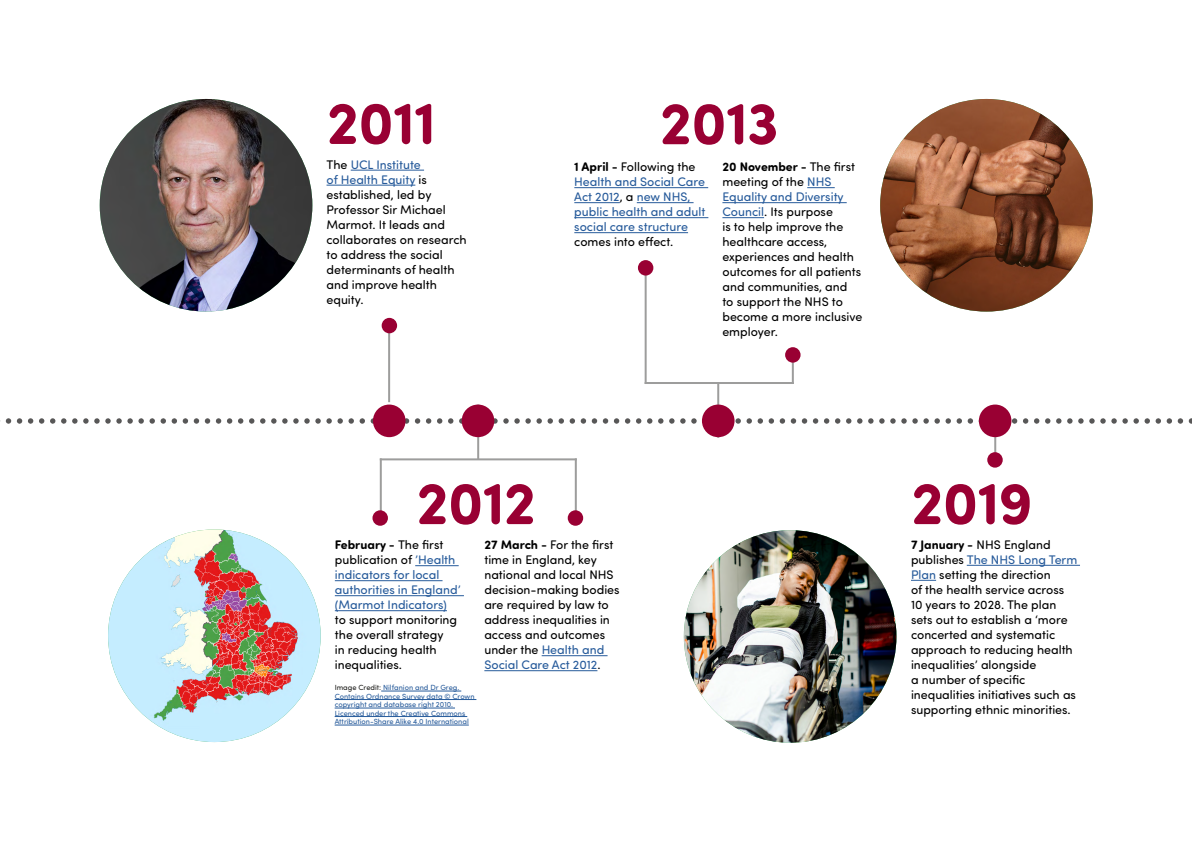
<style>
.page{position:relative;width:1192px;height:842px;background:#fff}
.page>*{position:absolute;margin:0;border:0;box-sizing:border-box;transform-origin:0 0}
.t1{font:700 60px "Sofia Pro Soft";letter-spacing:-.02em;color:#903}
.t2{font:12.5px/15px "Sofia Pro Soft";color:#000}
.t3{font:12.5px/15px "Sofia Pro Soft";color:#275b9b}
.t4{font:7.5px/8.5px "Sofia Pro Soft";color:#275b9b}
.s1{color:#275b9b}
.s2{font-weight:700;color:#000}
.s3{color:#000}
.s4{font-weight:700}
.s5{color:#1e1e1c}
</style>
<div class="page">
<svg style="left:0;top:418px;width:1192px;height:6px"></svg>
<hr style="left:415px;top:565px;width:44px;height:1px;background:#275b9b">
<hr style="left:335px;top:580px;width:108px;height:1px;background:#275b9b">
<hr style="left:335px;top:595px;width:129px;height:1px;background:#275b9b">
<hr style="left:335px;top:610px;width:112px;height:1px;background:#275b9b">
<hr style="left:351px;top:170px;width:73px;height:1px;background:#275b9b">
<hr style="left:327px;top:185px;width:88px;height:1px;background:#275b9b">
<hr style="left:542px;top:655px;width:66px;height:1px;background:#275b9b">
<hr style="left:484px;top:670px;width:113px;height:1px;background:#275b9b">
<img style="left:100px;top:99px;width:212px;height:213px;border-radius:106px">
<img style="left:880px;top:99px;width:213px;height:213px;border-radius:106px">
<img style="left:108px;top:529px;width:213px;height:213px;border-radius:106px">
<hr style="left:477px;top:405px;width:2px;height:54px;background:#9d9d9c">
<hr style="left:575px;top:458px;width:2px;height:61px;background:#9d9d9c">
<hr style="left:380px;top:458px;width:197px;height:2px;background:#9d9d9c">
<hr style="left:380px;top:458px;width:2px;height:61px;background:#9d9d9c">
<div style="left:462px;top:405px;width:32px;height:32px;background:#903;border-radius:50%"></div>
<div style="left:372px;top:510px;width:16px;height:16px;background:#903;border-radius:50%"></div>
<div style="left:568px;top:510px;width:15px;height:16px;background:#903;border-radius:50%"></div>
<hr style="left:574px;top:187px;width:134px;height:1px;background:#275b9b">
<hr style="left:574px;top:202px;width:46px;height:1px;background:#275b9b">
<hr style="left:637px;top:202px;width:57px;height:1px;background:#275b9b">
<hr style="left:574px;top:217px;width:134px;height:1px;background:#275b9b">
<hr style="left:574px;top:232px;width:114px;height:1px;background:#275b9b">
<svg style="left:807px;top:187px;width:28px;height:1px"></svg>
<hr style="left:722px;top:202px;width:125px;height:1px;background:#275b9b">
<hr style="left:722px;top:217px;width:42px;height:1px;background:#275b9b">
<img style="left:684px;top:530px;width:212px;height:213px;border-radius:106px">
<hr style="left:967px;top:565px;width:113px;height:1px;background:#275b9b">
<svg style="left:911px;top:580px;width:25px;height:1px"></svg>
<hr style="left:994px;top:434px;width:2px;height:26px;background:#9d9d9c">
<hr style="left:388px;top:323px;width:2px;height:79px;background:#9d9d9c">
<div style="left:987px;top:452px;width:16px;height:16px;background:#903;border-radius:50%"></div>
<div style="left:382px;top:318px;width:15px;height:15px;background:#903;border-radius:50%"></div>
<div style="left:979px;top:405px;width:32px;height:32px;background:#903;border-radius:50%"></div>
<div style="left:373px;top:405px;width:33px;height:32px;background:#903;border-radius:50%"></div>
<hr style="left:717px;top:383px;width:2px;height:55px;background:#9d9d9c">
<hr style="left:645px;top:268px;width:2px;height:116px;background:#9d9d9c">
<hr style="left:645px;top:382px;width:149px;height:2px;background:#9d9d9c">
<hr style="left:792px;top:355px;width:2px;height:29px;background:#9d9d9c">
<div style="left:702px;top:405px;width:33px;height:32px;background:#903;border-radius:50%"></div>
<div style="left:785px;top:347px;width:16px;height:16px;background:#903;border-radius:50%"></div>
<div style="left:638px;top:260px;width:15px;height:16px;background:#903;border-radius:50%"></div>
<hr style="left:381px;top:691px;width:80px;height:1px;background:#275b9b">
<hr style="left:335px;top:699px;width:141px;height:1px;background:#275b9b">
<hr style="left:335px;top:708px;width:120px;height:1px;background:#275b9b">
<hr style="left:335px;top:716px;width:132px;height:1px;background:#275b9b">
<hr style="left:335px;top:725px;width:134px;height:1px;background:#275b9b">
<h1 class="t1" style="left:327px;top:79px;width:111px">2011</h1>
<p class="t2" style="left:327px;top:156px;width:142px">The <span class="s1">UCL Institute<br>of Health Equity</span> is established, led by<br>Professor Sir Michael<br>Marmot. It leads and collaborates on research to address the social determinants of health and improve health equity.</p>
<h1 class="t1" style="left:660px;top:79px;width:121px">2013</h1>
<p class="t3" style="left:574px;top:159px;width:133px"><span class="s2">1 April -</span> <span class="s3">Following the<br></span>Health and Social Care<br>Act 2012<span class="s3">, a</span> new NHS, public health and adult social care structure</p>
<p class="t2" style="left:574px;top:234px;width:100px">comes into effect.</p>
<p class="t2" style="left:722px;top:159px;width:141px"><span class="s4">20 November -</span> The first meeting of the <span class="s1">NHS<br>Equality and Diversity<br>Council</span>. Its purpose<br>is to help improve the healthcare access, experiences and health outcomes for all patients and communities, and<br>to support the NHS to become a more inclusive employer.</p>
<h1 class="t1" style="left:416px;top:459px;width:122px">2012</h1>
<p class="t3" style="left:335px;top:537px;width:127px"><span class="s2">February -</span> <span class="s3">The first publication of</span> ’Health indicators for local authorities in England’ (Marmot Indicators)</p>
<p class="t2" style="left:335px;top:612px;width:124px">to support monitoring the overall strategy<br>in reducing health inequalities.</p>
<p class="t4" style="left:335px;top:683px;width:141px"><span class="s5">Image Credit:</span> Nilfanion and Dr Greg.<br>Contains Ordnance Survey data © Crown copyright and database right 2010.<br>Licenced under the Creative Commons Attribution-Share Alike 4.0 International</p>
<p class="t2" style="left:484px;top:537px;width:137px"><span class="s4">27 March -</span> For the first time in England, key national and local NHS decision-making bodies are required by law to address inequalities in access and outcomes under the <span class="s1">Health and<br>Social Care Act 2012</span>.</p>
<h1 class="t1" style="left:911px;top:459px;width:123px">2019</h1>
<p class="t2" style="left:911px;top:537px;width:168px"><span class="s4">7 January -</span> NHS England publishes <span class="s1">The NHS Long Term<br>Plan</span> setting the direction<br>of the health service across<br>10 years to 2028. The plan sets out to establish a ‘more concerted and systematic approach to reducing health inequalities’ alongside<br>a number of specific inequalities initiatives such as supporting ethnic minorities.</p>
</div>
